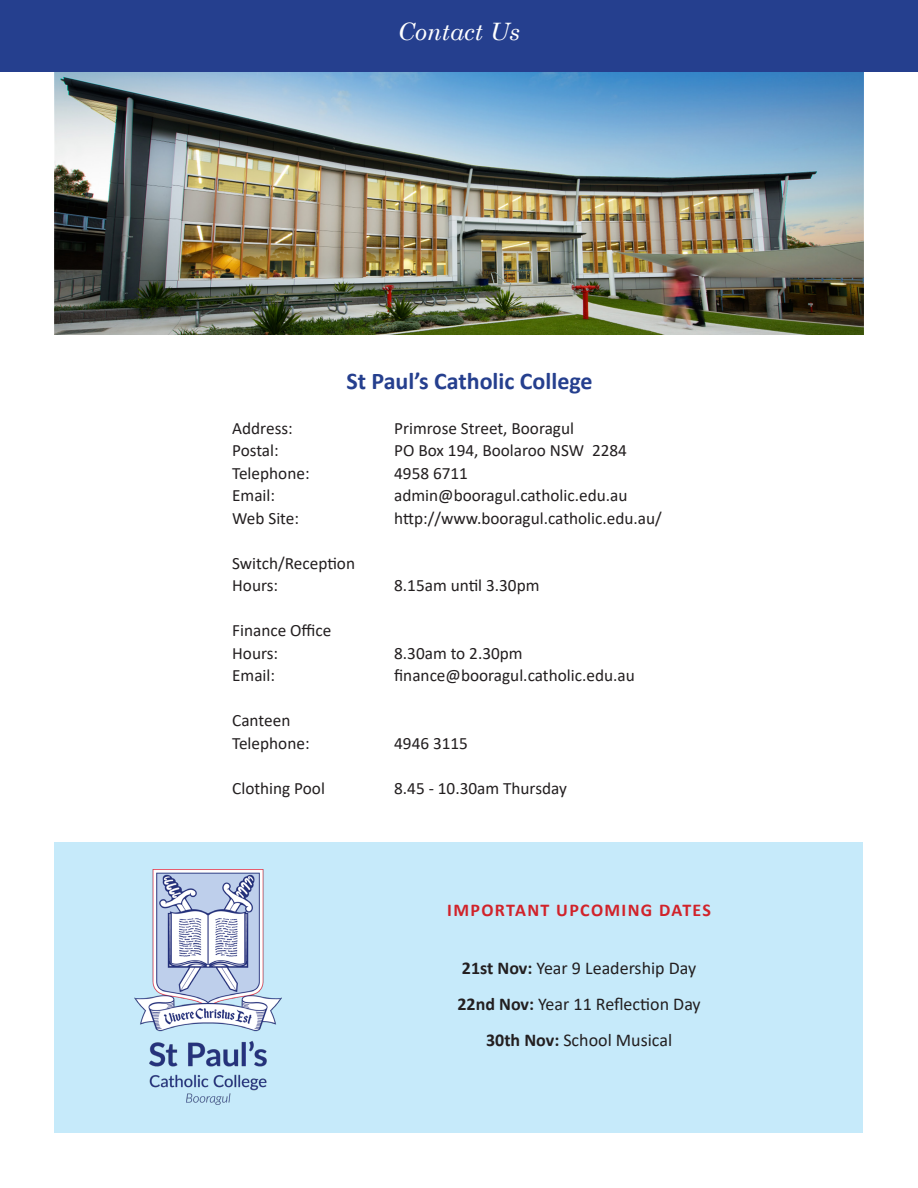
<style>
.page{position:relative;width:918px;height:1188px;background:#fff}
.page>*{position:absolute;margin:0;border:0;box-sizing:border-box;transform-origin:0 0}
.t1{font:700 24px "Calibri";color:#253f8e}
.t2{font:italic 24px "Century Schoolbook";color:#fff}
.t3{font:18px "Calibri";color:#231f20}
.t4{font:700 18px "Calibri";letter-spacing:.075em;color:#d1232a}
.t5{font:17.25px "Calibri";color:#231f20}
.s1{font-weight:700}
</style>
<div class="page">
<img style="left:54px;top:72px;width:810px;height:263px">
<div style="left:55px;top:842px;width:808px;height:291px;background:#c6eafa"></div>
<img style="left:134px;top:869px;width:148px;height:236px">
<div style="left:0;top:0;width:918px;height:72px;background:#253f8e"></div>
<p class="t2" style="left:398px;top:13px;width:124px">Contact Us</p>
<p class="t1" style="left:346px;top:364px;width:248px">St Paul’s Catholic College</p>
<p class="t5" style="left:232px;top:416px;width:62px">Address:</p>
<p class="t5" style="left:394px;top:416px;width:181px">Primrose Street, Booragul</p>
<p class="t5" style="left:232px;top:439px;width:48px">Postal:</p>
<p class="t5" style="left:394px;top:439px;width:234px">PO Box 194, Boolaroo NSW 2284</p>
<p class="t5" style="left:232px;top:461px;width:79px">Telephone:</p>
<p class="t5" style="left:394px;top:461px;width:75px">4958 6711</p>
<p class="t5" style="left:232px;top:484px;width:44px">Email:</p>
<p class="t5" style="left:394px;top:484px;width:235px">admin@booragul.catholic.edu.au</p>
<p class="t5" style="left:232px;top:506px;width:68px">Web Site:</p>
<p class="t5" style="left:394px;top:506px;width:269px">http://www.booragul.catholic.edu.au/</p>
<p class="t5" style="left:232px;top:551px;width:124px">Switch/Reception</p>
<p class="t5" style="left:232px;top:574px;width:47px">Hours:</p>
<p class="t5" style="left:394px;top:574px;width:147px">8.15am until 3.30pm</p>
<p class="t5" style="left:232px;top:619px;width:101px">Finance Office</p>
<p class="t5" style="left:232px;top:641px;width:47px">Hours:</p>
<p class="t5" style="left:394px;top:641px;width:130px">8.30am to 2.30pm</p>
<p class="t5" style="left:232px;top:664px;width:44px">Email:</p>
<p class="t5" style="left:394px;top:664px;width:242px">finance@booragul.catholic.edu.au</p>
<p class="t5" style="left:232px;top:709px;width:60px">Canteen</p>
<p class="t5" style="left:232px;top:731px;width:79px">Telephone:</p>
<p class="t5" style="left:394px;top:731px;width:75px">4946 3115</p>
<p class="t5" style="left:232px;top:776px;width:94px">Clothing Pool</p>
<p class="t5" style="left:394px;top:776px;width:174px">8.45 - 10.30am Thursday</p>
<p class="t4" style="left:447px;top:897px;width:265px">IMPORTANT UPCOMING DATES</p>
<p class="t3" style="left:462px;top:955px;width:236px"><span class="s1">21st Nov:</span> Year 9 Leadership Day</p>
<p class="t3" style="left:458px;top:991px;width:245px"><span class="s1">22nd Nov:</span> Year 11 Reflection Day</p>
<p class="t3" style="left:486px;top:1027px;width:187px"><span class="s1">30th Nov:</span> School Musical</p>
</div>
